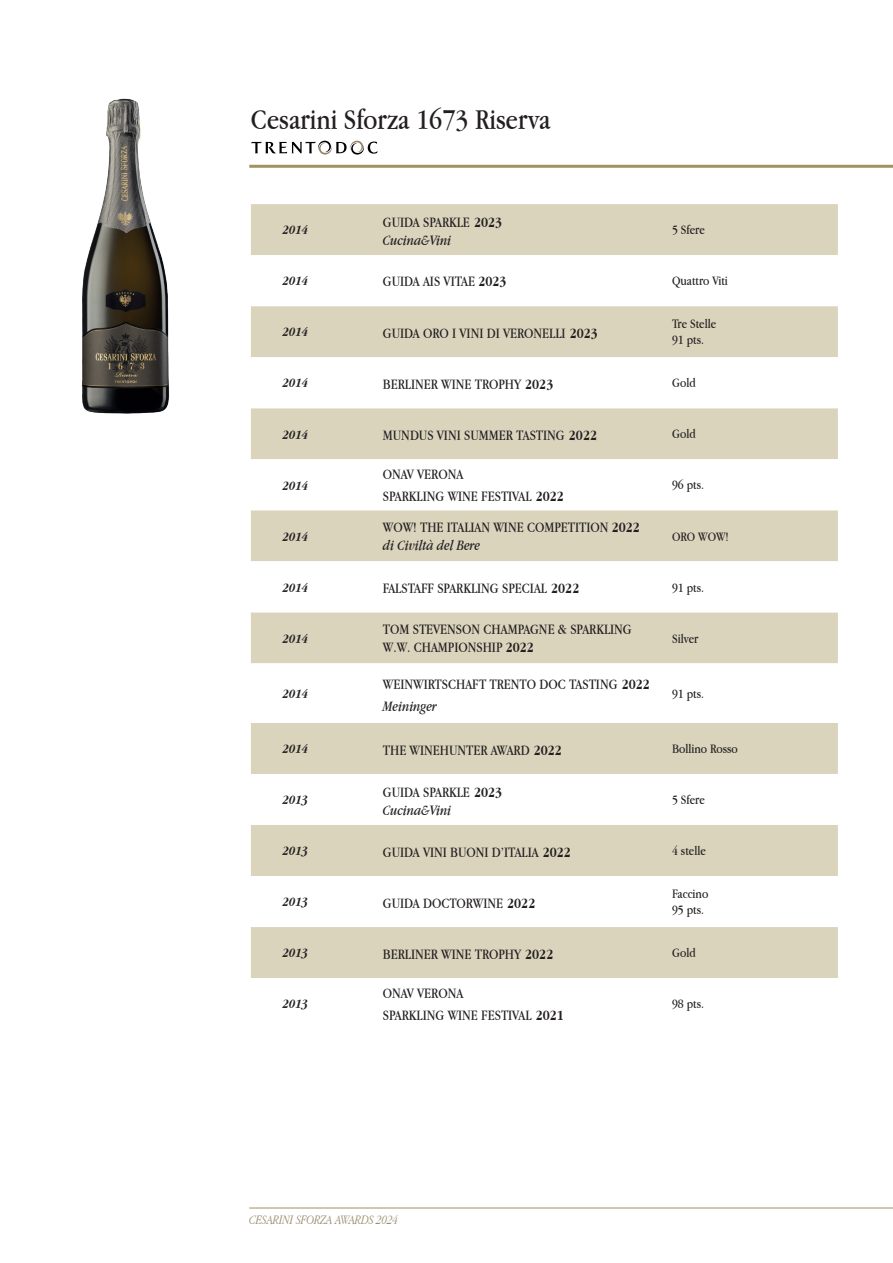
<style>
.page{position:relative;width:893px;height:1263px;background:#fff}
.page>*{position:absolute;margin:0;border:0;box-sizing:border-box;transform-origin:0 0}
.t1{font:30px "Apple Garamond";color:#231f20}
.t2{font:15px/18px "Apple Garamond";color:#231f20}
.t3{font:13.5px/16.2px "Apple Garamond";color:#231f20}
.t4{font:italic 700 13.5px "Apple Garamond";color:#231f20}
.t5{font:italic 300 13.5px "Apple Garamond";color:#9b8d71}
.s1{font-weight:700}
.s2{font-style:italic}
</style>
<div class="page">
<hr style="left:249px;top:1208px;width:644px;height:1px;background:#a4925e">
<hr style="left:249px;top:165px;width:644px;height:3px;background:#a4925e">
<div style="left:251px;top:408px;width:587px;height:51px;background:#dad4bd"></div>
<svg style="left:251px;top:510px;width:587px;height:468px;fill:#dad4bd"></svg>
<img style="left:82px;top:98px;width:87px;height:316px">
<svg style="left:251px;top:141px;width:126px;height:14px"></svg>
<div style="left:251px;top:204px;width:587px;height:51px;background:#dad4bd"></div>
<div style="left:251px;top:306px;width:587px;height:51px;background:#dad4bd"></div>
<h1 class="t1" style="left:251px;top:101px;width:301px">Cesarini Sforza 1673 Riserva</h1>
<p class="t4" style="left:283px;top:222px;width:27px">2014</p>
<p class="t2" style="left:383px;top:213px;width:121px">GUIDA SPARKLE <span class="s1">2023<br></span><span class="s2">Cucina&amp;Vini</span></p>
<p class="t3" style="left:672px;top:222px;width:34px">5 Sfere</p>
<p class="t4" style="left:283px;top:273px;width:27px">2014</p>
<p class="t2" style="left:383px;top:272px;width:125px">GUIDA AIS VITAE <span class="s1">2023</span></p>
<p class="t3" style="left:672px;top:273px;width:57px">Quattro Viti</p>
<p class="t4" style="left:283px;top:324px;width:27px">2014</p>
<p class="t2" style="left:383px;top:324px;width:217px">GUIDA ORO I VINI DI VERONELLI <span class="s1">2023</span></p>
<p class="t3" style="left:672px;top:316px;width:46px">Tre Stelle<br>91 pts.</p>
<p class="t4" style="left:283px;top:375px;width:27px">2014</p>
<p class="t2" style="left:383px;top:375px;width:172px">BERLINER WINE TROPHY <span class="s1">2023</span></p>
<p class="t3" style="left:672px;top:375px;width:25px">Gold</p>
<p class="t4" style="left:283px;top:426px;width:27px">2014</p>
<p class="t2" style="left:383px;top:426px;width:216px">MUNDUS VINI SUMMER TASTING <span class="s1">2022</span></p>
<p class="t3" style="left:672px;top:426px;width:25px">Gold</p>
<p class="t4" style="left:283px;top:477px;width:27px">2014</p>
<p class="t2" style="left:383px;top:463px;width:182px;line-height:21.6px">ONAV VERONA<br>SPARKLING WINE FESTIVAL <span class="s1">2022</span></p>
<p class="t3" style="left:672px;top:477px;width:34px">96 pts.</p>
<p class="t4" style="left:283px;top:528px;width:27px">2014</p>
<p class="t2" style="left:383px;top:518px;width:259px">WOW! THE ITALIAN WINE COMPETITION <span class="s1">2022 </span><span class="s2">di Civiltà del Bere</span></p>
<p class="t3" style="left:672px;top:528px;width:58px">ORO WOW!</p>
<p class="t4" style="left:283px;top:579px;width:27px">2014</p>
<p class="t2" style="left:383px;top:579px;width:198px">FALSTAFF SPARKLING SPECIAL <span class="s1">2022</span></p>
<p class="t3" style="left:672px;top:579px;width:34px">91 pts.</p>
<p class="t4" style="left:283px;top:630px;width:27px">2014</p>
<p class="t2" style="left:383px;top:620px;width:250px">TOM STEVENSON CHAMPAGNE &amp; SPARKLING<br>W.W. CHAMPIONSHIP <span class="s1">2022</span></p>
<p class="t3" style="left:672px;top:630px;width:28px">Silver</p>
<p class="t4" style="left:283px;top:685px;width:27px">2014</p>
<p class="t2" style="left:383px;top:673px;width:268px;line-height:21.6px">WEINWIRTSCHAFT TRENTO DOC TASTING <span class="s1">2022<br></span><span class="s2">Meininger</span></p>
<p class="t3" style="left:672px;top:685px;width:34px">91 pts.</p>
<p class="t4" style="left:283px;top:741px;width:27px">2014</p>
<p class="t2" style="left:383px;top:741px;width:181px">THE WINEHUNTER AWARD <span class="s1">2022</span></p>
<p class="t3" style="left:672px;top:740px;width:67px">Bollino Rosso</p>
<p class="t4" style="left:283px;top:792px;width:27px">2013</p>
<p class="t2" style="left:383px;top:783px;width:121px">GUIDA SPARKLE <span class="s1">2023<br></span><span class="s2">Cucina&amp;Vini</span></p>
<p class="t3" style="left:672px;top:791px;width:34px">5 Sfere</p>
<p class="t4" style="left:283px;top:843px;width:27px">2013</p>
<p class="t2" style="left:383px;top:843px;width:190px">GUIDA VINI BUONI D’ITALIA <span class="s1">2022</span></p>
<p class="t3" style="left:672px;top:842px;width:35px">4 stelle</p>
<p class="t4" style="left:283px;top:894px;width:27px">2013</p>
<p class="t2" style="left:383px;top:894px;width:154px">GUIDA DOCTORWINE <span class="s1">2022</span></p>
<p class="t3" style="left:672px;top:885px;width:38px">Faccino<br>95 pts.</p>
<p class="t4" style="left:283px;top:945px;width:27px">2013</p>
<p class="t2" style="left:383px;top:945px;width:172px">BERLINER WINE TROPHY <span class="s1">2022</span></p>
<p class="t3" style="left:672px;top:944px;width:25px">Gold</p>
<p class="t4" style="left:283px;top:996px;width:27px">2013</p>
<p class="t2" style="left:383px;top:982px;width:182px;line-height:21.6px">ONAV VERONA<br>SPARKLING WINE FESTIVAL <span class="s1">2021</span></p>
<p class="t3" style="left:672px;top:995px;width:34px">98 pts.</p>
<p class="t5" style="left:249px;top:1212px;width:150px">CESARINI SFORZA AWARDS 2024</p>
</div>
